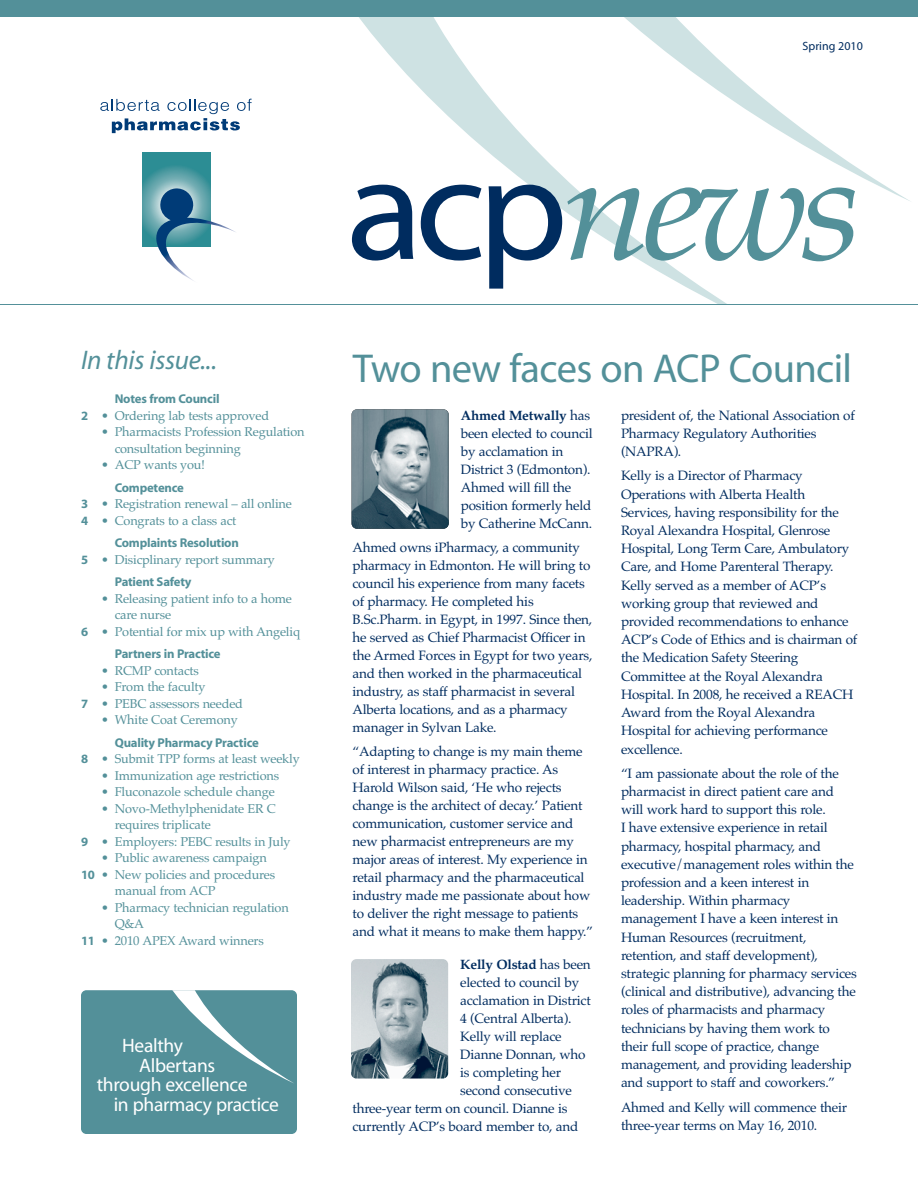
<style>
.page{position:relative;width:918px;height:1188px;background:#fff}
.page>*{position:absolute;margin:0;border:0;box-sizing:border-box;transform-origin:0 0}
.t1{font:italic 150px "Palatino";color:#539099;scale:1.06 1}
.t2{font:40.5px "Myriad";letter-spacing:-.015em;color:#539099}
.t3{font:italic 27px "Myriad";letter-spacing:-.01em;color:#539099}
.t4{font:19.5px "Myriad";letter-spacing:-.015em;color:#fff}
.t5{font:13.5px/18.1px "Palatino";letter-spacing:-.015em;color:#002c5f}
.t6{font:700 13.5px "Palatino";letter-spacing:-.015em;color:#002c5f}
.t7{font:12.75px/16.5px "Palatino";letter-spacing:-.015em;color:#539099}
.t8{font:700 12.75px "Myriad";letter-spacing:-.015em;color:#539099}
.t9{font:12px "Myriad";color:#002c5f}
.s1{font-family:"Myriad";font-weight:700}
.s2{font-family:"Myriad";font-style:normal;color:#002c5f}
.s3{font-weight:700}
.s4{font-weight:400}
</style>
<div class="page">
<svg style="left:359px;top:17px;width:368px;height:287px"></svg>
<svg style="left:413px;top:17px;width:497px;height:185px"></svg>
<div style="left:0;top:0;width:918px;height:17px;background:#539099"></div>
<div style="left:81px;top:990px;width:216px;height:144px;background:#539099;border-radius:5px"></div>
<svg style="left:145px;top:990px;width:152px;height:93px"></svg>
<svg style="left:100px;top:99px;width:152px;height:34px"></svg>
<svg style="left:142px;top:153px;width:68px;height:93px;background:#46989f"></svg>
<svg style="left:151px;top:188px;width:84px;height:93px"></svg>
<hr style="left:0;top:304px;width:918px;height:1px;background:#539099">
<img style="left:352px;top:409px;width:97px;height:120px;border-radius:5px">
<img style="left:351px;top:959px;width:97px;height:120px;border-radius:5px">
<p class="t9" style="left:803px;top:42px;width:62px">Spring 2010</p>
<h3 class="t3" style="left:81px;top:349px;width:138px">In this issue...</h3>
<p class="t8" style="left:115px;top:394px;width:106px">Notes from Council</p>
<p class="t7" style="left:81px;top:408px;width:190px"><span class="s1">2</span> • Ordering lab tests approved</p>
<p class="t7" style="left:115px;top:425px;width:191px;text-indent:-14px">• Pharmacists Profession Regulation consultation beginning</p>
<p class="t7" style="left:101px;top:458px;width:105px">• ACP wants you!</p>
<p class="t8" style="left:115px;top:483px;width:71px">Competence</p>
<p class="t7" style="left:81px;top:497px;width:212px"><span class="s1">3</span> • Registration renewal – all online<br><span class="s1">4</span> • Congrats to a class act</p>
<p class="t8" style="left:115px;top:538px;width:126px">Complaints Resolution</p>
<p class="t7" style="left:81px;top:552px;width:195px"><span class="s1">5</span> • Disicplinary report summary</p>
<p class="t8" style="left:115px;top:577px;width:78px">Patient Safety</p>
<p class="t7" style="left:101px;top:591px;width:192px">• Releasing patient info to a home</p>
<p class="t7" style="left:115px;top:608px;width:58px">care nurse</p>
<p class="t7" style="left:81px;top:624px;width:221px"><span class="s1">6</span> • Potential for mix up with Angeliq</p>
<p class="t8" style="left:115px;top:649px;width:107px">Partners in Practice</p>
<p class="t7" style="left:101px;top:663px;width:99px">• RCMP contacts</p>
<p class="t7" style="left:81px;top:680px;width:164px;text-indent:20px">• From the faculty<br><span class="s1">7</span> • PEBC assessors needed</p>
<p class="t7" style="left:101px;top:713px;width:138px">• White Coat Ceremony</p>
<p class="t8" style="left:115px;top:738px;width:146px">Quality Pharmacy Practice</p>
<p class="t7" style="left:81px;top:752px;width:220px"><span class="s1">8</span> • Submit TPP forms at least weekly</p>
<p class="t7" style="left:101px;top:768px;width:179px">• Immunization age restrictions</p>
<p class="t7" style="left:101px;top:785px;width:175px">• Fluconazole schedule change</p>
<p class="t7" style="left:101px;top:801px;width:176px">• Novo-Methylphenidate ER C</p>
<p class="t7" style="left:115px;top:818px;width:98px">requires triplicate</p>
<p class="t7" style="left:81px;top:834px;width:211px"><span class="s1">9</span> • Employers: PEBC results in July</p>
<p class="t7" style="left:101px;top:851px;width:167px">• Public awareness campaign</p>
<p class="t7" style="left:81px;top:867px;width:196px"><span class="s1">10</span> • New policies and procedures</p>
<p class="t7" style="left:115px;top:884px;width:102px">manual from ACP</p>
<p class="t7" style="left:101px;top:900px;width:189px">• Pharmacy technician regulation</p>
<p class="t7" style="left:115px;top:917px;width:31px">Q&amp;A</p>
<p class="t7" style="left:81px;top:933px;width:184px"><span class="s1">11</span> • 2010 APEX Award winners</p>
<h3 class="t4" style="left:122px;top:1039px;width:62px">Healthy</h3>
<h3 class="t4" style="left:139px;top:1058px;width:78px">Albertans</h3>
<h3 class="t4" style="left:97px;top:1078px;width:152px">through excellence</h3>
<h3 class="t4" style="left:114px;top:1097px;width:167px">in pharmacy practice</h3>
<h1 class="t1" style="left:346px;top:149px;width:488px"><span class="s2">acp</span>news</h1>
<h2 class="t2" style="left:353px;top:353px;width:501px">Two new faces on ACP Council</h2>
<p class="t5" style="left:461px;top:408px;width:133px"><span class="s3">Ahmed Metwally</span> has been elected to council by acclamation in<br>District 3 (Edmonton).<br>Ahmed will fill the position formerly held by Catherine McCann.</p>
<p class="t5" style="left:353px;top:540px;width:241px">Ahmed owns iPharmacy, a community pharmacy in Edmonton. He will bring to council his experience from many facets of pharmacy. He completed his B.Sc.Pharm. in Egypt, in 1997. Since then, he served as Chief Pharmacist Officer in the Armed Forces in Egypt for two years, and then worked in the pharmaceutical industry, as staff pharmacist in several Alberta locations, and as a pharmacy manager in Sylvan Lake.</p>
<p class="t5" style="left:353px;top:744px;width:242px">“Adapting to change is my main theme of interest in pharmacy practice. As Harold Wilson said, ‘He who rejects change is the architect of decay.’ Patient communication, customer service and new pharmacist entrepreneurs are my major areas of interest. My experience in retail pharmacy and the pharmaceutical industry made me passionate about how to deliver the right message to patients and what it means to make them happy.”</p>
<p class="t6" style="left:460px;top:959px;width:132px">Kelly Olstad <span class="s4">has been</span></p>
<p class="t5" style="left:460px;top:975px;width:121px">elected to council by</p>
<p class="t5" style="left:460px;top:993px;width:132px">acclamation in District</p>
<p class="t5" style="left:460px;top:1011px;width:113px">4 (Central Alberta).</p>
<p class="t5" style="left:460px;top:1029px;width:103px">Kelly will replace</p>
<p class="t5" style="left:460px;top:1047px;width:127px">Dianne Donnan, who</p>
<p class="t5" style="left:460px;top:1065px;width:102px">is completing her</p>
<p class="t5" style="left:460px;top:1083px;width:113px">second consecutive</p>
<p class="t5" style="left:353px;top:1101px;width:217px">three-year term on council. Dianne is</p>
<p class="t5" style="left:353px;top:1119px;width:227px">currently ACP’s board member to, and</p>
<p class="t5" style="left:621px;top:408px;width:235px">president of, the National Association of<br>Pharmacy Regulatory Authorities (NAPRA).</p>
<p class="t5" style="left:621px;top:468px;width:238px">Kelly is a Director of Pharmacy Operations with Alberta Health Services, having responsibility for the Royal Alexandra Hospital, Glenrose Hospital, Long Term Care, Ambulatory Care, and Home Parenteral Therapy.<br>Kelly served as a member of ACP’s working group that reviewed and provided recommendations to enhance ACP’s Code of Ethics and is chairman of the Medication Safety Steering Committee at the Royal Alexandra Hospital. In 2008, he received a REACH Award from the Royal Alexandra Hospital for achieving performance excellence.</p>
<p class="t5" style="left:621px;top:766px;width:237px">“I am passionate about the role of the pharmacist in direct patient care and will work hard to support this role.<br>I have extensive experience in retail pharmacy, hospital pharmacy, and executive/management roles within the profession and a keen interest in leadership. Within pharmacy management I have a keen interest in Human Resources (recruitment, retention, and staff development), strategic planning for pharmacy services (clinical and distributive), advancing the roles of pharmacists and pharmacy technicians by having them work to their full scope of practice, change management, and providing leadership and support to staff and coworkers.”</p>
<p class="t5" style="left:621px;top:1099px;width:228px">Ahmed and Kelly will commence their three-year terms on May 16, 2010.</p>
</div>
